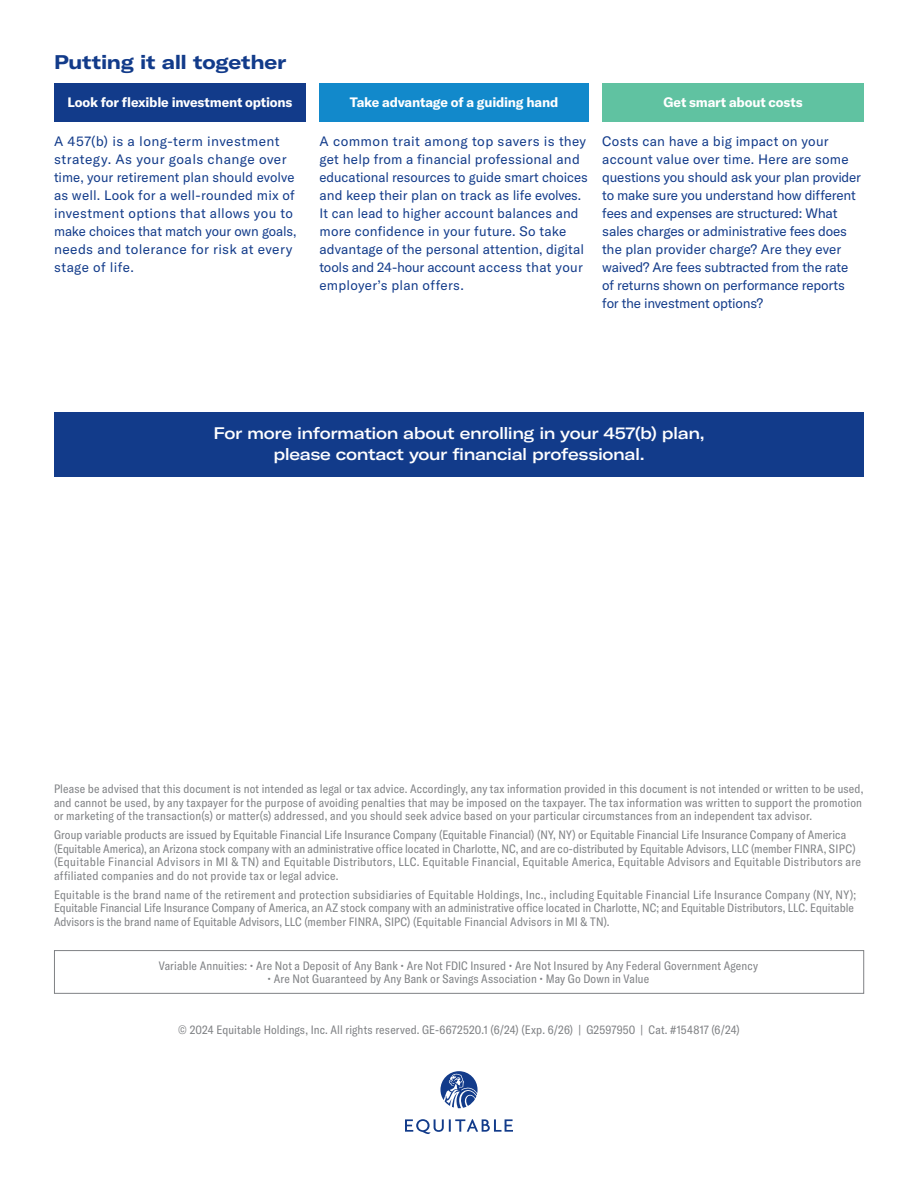
<style>
.page{position:relative;width:918px;height:1188px;background:#fff}
.page>*{position:absolute;margin:0;border:0;box-sizing:border-box;transform-origin:0 0}
.B_Head{font:700 expanded 19.5px "GT America";letter-spacing:-.01em;color:#123b8a}
.Callout_4{font:500 expanded 16.5px/21px "GT America";letter-spacing:-.025em;color:#fff;text-align:center}
.Body_Copy{font:13.5px/18px "GT America";letter-spacing:.005em;color:#123b8a}
.Body_Copy-2{font:13.5px/18px "GT America";letter-spacing:-.015em;color:#123b8a}
.Body_Copy-3{font:700 13.5px "GT America";letter-spacing:-.015em;color:#fff}
.Disclosure{font:condensed 12px/13.5px "GT America";letter-spacing:.01em;color:#808285}
.Bank_Bullets{font:condensed 12px "GT America";letter-spacing:.01em;color:#808285}
.Compliance{font:condensed 12px "GT America";letter-spacing:.015em;color:#808285}
</style>
<div class="page">
<div style="left:54px;top:950px;width:810px;height:44px;border:1px solid #808285"></div>
<div style="left:54px;top:83px;width:252px;height:39px;background:#123b8a"></div>
<div style="left:320px;top:83px;width:269px;height:39px;background:#1289cb"></div>
<div style="left:602px;top:83px;width:262px;height:39px;background:#60c2a1"></div>
<div style="left:54px;top:412px;width:810px;height:65px;background:#123b8a"></div>
<svg style="left:405px;top:1071px;width:108px;height:63px"></svg>
<p class="B_Head" style="left:54px;top:50px;width:234px">Putting it all together</p>
<p class="Body_Copy-3" style="left:68px;top:94px;width:226px">Look for flexible investment options</p>
<p class="Body_Copy-3" style="left:350px;top:94px;width:210px">Take advantage of a guiding hand</p>
<p class="Body_Copy-3" style="left:664px;top:94px;width:141px">Get smart about costs</p>
<p class="Body_Copy" style="left:54px;top:132px;width:244px">A 457(b) is a long-term investment strategy. As your goals change over time, your retirement plan should evolve as well. Look for a well-rounded mix of investment options that allows you to make choices that match your own goals, needs and tolerance for risk at every stage of life.</p>
<p class="Body_Copy" style="left:319px;top:132px;width:270px">A common trait among top savers is they get help from a financial professional and educational resources to guide smart choices and keep their plan on track as life evolves.<br>It can lead to higher account balances and more confidence in your future. So take advantage of the personal attention, digital tools and 24-hour account access that your employer’s plan offers.</p>
<p class="Body_Copy-2" style="left:602px;top:132px;width:260px">Costs can have a big impact on your account value over time. Here are some questions you should ask your plan provider to make sure you understand how different fees and expenses are structured: What sales charges or administrative fees does the plan provider charge? Are they ever waived? Are fees subtracted from the rate of returns shown on performance reports for the investment options?</p>
<p class="Callout_4" style="left:213px;top:423px;width:493px">For more information about enrolling in your 457(b) plan, please contact your financial professional.</p>
<p class="Disclosure" style="left:54px;top:783px;width:811px;text-align:justify">Please be advised that this document is not intended as legal or tax advice. Accordingly, any tax information provided in this document is not intended or written to be used, and cannot be used, by any taxpayer for the purpose of avoiding penalties that may be imposed on the taxpayer. The tax information was written to support the promotion or marketing of the transaction(s) or matter(s) addressed, and you should seek advice based on your particular circumstances from an independent tax advisor.</p>
<p class="Disclosure" style="left:54px;top:828px;width:809px">Group variable products are issued by Equitable Financial Life Insurance Company (Equitable Financial) (NY, NY) or Equitable Financial Life Insurance Company of America (Equitable America), an Arizona stock company with an administrative office located in Charlotte, NC, and are co-distributed by Equitable Advisors, LLC (member FINRA, SIPC) (Equitable Financial Advisors in MI &amp; TN) and Equitable Distributors, LLC. Equitable Financial, Equitable America, Equitable Advisors and Equitable Distributors are affiliated companies and do not provide tax or legal advice.</p>
<p class="Disclosure" style="left:54px;top:888px;width:804px">Equitable is the brand name of the retirement and protection subsidiaries of Equitable Holdings, Inc., including Equitable Financial Life Insurance Company (NY, NY);<br>Equitable Financial Life Insurance Company of America, an AZ stock company with an administrative office located in Charlotte, NC; and Equitable Distributors, LLC. Equitable<br>Advisors is the brand name of Equitable Advisors, LLC (member FINRA, SIPC) (Equitable Financial Advisors in MI &amp; TN).</p>
<p class="Bank_Bullets" style="left:159px;top:959px;width:601px">Variable Annuities: • Are Not a Deposit of Any Bank • Are Not FDIC Insured • Are Not Insured by Any Federal Government Agency</p>
<p class="Bank_Bullets" style="left:268px;top:972px;width:383px">• Are Not Guaranteed by Any Bank or Savings Association • May Go Down in Value</p>
<p class="Compliance" style="left:178px;top:1023px;width:563px">© 2024 Equitable Holdings, Inc. All rights reserved. GE-6672520.1 (6/24) (Exp. 6/26) | G2597950 | Cat. #154817 (6/24)</p>
</div>
